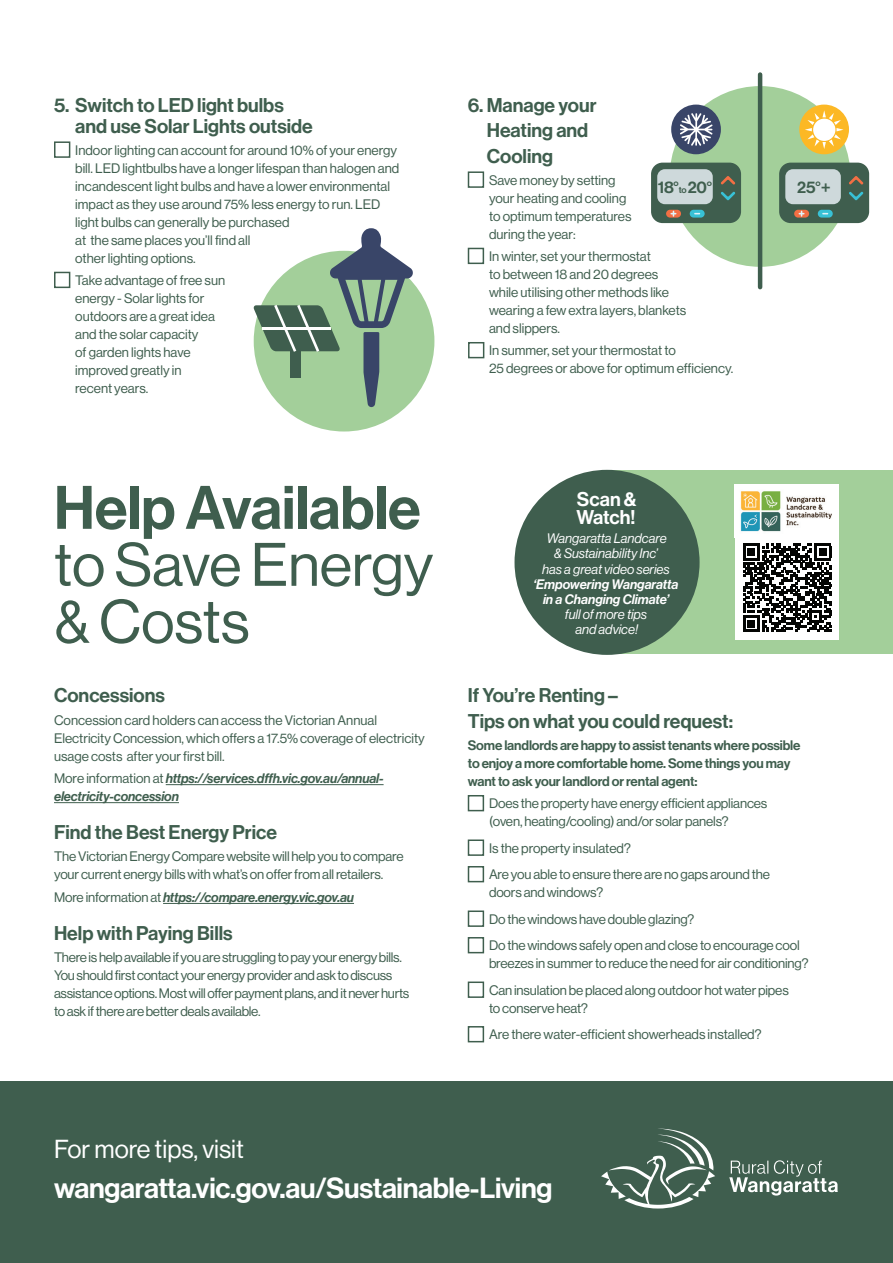
<style>
.page{position:relative;width:893px;height:1263px;background:#fff}
.page>*{position:absolute;margin:0;border:0;box-sizing:border-box;transform-origin:0 0}
.t1{font:60px/57px "N Haas Grotesk DS Pro 55 Rg";color:#3f5e4e}
.t2{font:60px "N Haas Grotesk DS Pro 65 Md";color:#3f5e4e}
.t3{font:28.5px "N Haas Grotesk DS Pro 65 Md";letter-spacing:-.01em;color:#fff}
.t4{font:25.5px "N Haas Grotesk DS Pro 55 Rg";color:#fff}
.t5{font:19.5px/25.5px "N Haas Grotesk DS Pro 65 Md";color:#3f5e4e}
.t6{font:19.5px/18px "N Haas Grotesk DS Pro 65 Md";color:#fff}
.t7{font:16.5px "N Haas Grotesk DS Pro 65 Md";color:#3f5e4e}
.t8{font:13.5px/18px "N Haas Grotesk DS Pro 55 Rg";letter-spacing:-.01em;color:#3f5e4e}
.t9{font:13.5px/18px "N Haas Grotesk DS Pro 66 Md It";letter-spacing:-.01em;color:#3f5e4e}
.t10{font:13.5px/18px "N Haas Grotesk DS Pro 65 Md";letter-spacing:-.01em;color:#3f5e4e}
.t11{font:13.5px/15px "N Haas Grotesk DS Pro 56 It";color:#fff;text-align:center}
.t12{font:13.5px/15px "N Haas Grotesk DS Pro 66 Md It";color:#fff;text-align:center}
.s1{font-size:9px}
.s2{font-family:"N Haas Grotesk DS Pro 55 Rg"}
</style>
<div class="page">
<div style="left:0;top:1081px;width:893px;height:182px;background:#3f5e4e"></div>
<hr style="left:166px;top:784px;width:218px;height:1px;background:#3f5e4e">
<hr style="left:54px;top:802px;width:125px;height:1px;background:#3f5e4e">
<hr style="left:163px;top:903px;width:191px;height:1px;background:#3f5e4e">
<div style="left:468px;top:795px;width:16px;height:16px;border:2px solid #3f5e4e"></div>
<div style="left:468px;top:839px;width:16px;height:17px;border:2px solid #3f5e4e"></div>
<div style="left:468px;top:866px;width:16px;height:16px;border:2px solid #3f5e4e"></div>
<div style="left:468px;top:910px;width:16px;height:17px;border:2px solid #3f5e4e"></div>
<div style="left:468px;top:937px;width:16px;height:16px;border:2px solid #3f5e4e"></div>
<div style="left:468px;top:981px;width:16px;height:17px;border:2px solid #3f5e4e"></div>
<div style="left:468px;top:1026px;width:16px;height:16px;border:2px solid #3f5e4e"></div>
<div style="left:54px;top:141px;width:16px;height:17px;border:2px solid #3f5e4e"></div>
<div style="left:54px;top:272px;width:16px;height:16px;border:2px solid #3f5e4e"></div>
<div style="left:468px;top:171px;width:16px;height:17px;border:2px solid #3f5e4e"></div>
<div style="left:468px;top:248px;width:16px;height:16px;border:2px solid #3f5e4e"></div>
<div style="left:468px;top:342px;width:16px;height:16px;border:2px solid #3f5e4e"></div>
<div style="left:254px;top:251px;width:180px;height:180px;background:#a3cf9a;border-radius:50%"></div>
<svg style="left:253px;top:228px;width:160px;height:179px"></svg>
<div style="left:670px;top:86px;width:180px;height:181px;background:#a3cf9a;border-radius:50%"></div>
<hr style="left:758px;top:75px;width:4px;height:212px;background:#3f5e4e">
<div style="left:671px;top:105px;width:50px;height:49px;background:#394568;border-radius:50%"></div>
<svg style="left:680px;top:113px;width:33px;height:33px"></svg>
<div style="left:799px;top:105px;width:50px;height:49px;background:#fcb825;border-radius:50%"></div>
<svg style="left:805px;top:110px;width:39px;height:39px"></svg>
<div style="left:813px;top:119px;width:22px;height:22px;background:#fff;border-radius:50%"></div>
<div style="left:651px;top:163px;width:90px;height:60px;background:#3f5e4e;border-radius:11px"></div>
<div style="left:657px;top:169px;width:56px;height:35px;background:#ced9db;border-radius:8px"></div>
<svg style="left:721px;top:176px;width:15px;height:8px"></svg>
<svg style="left:721px;top:192px;width:15px;height:8px"></svg>
<div style="left:666px;top:210px;width:15px;height:8px;background:#f36f44;border-radius:4px"></div>
<svg style="left:690px;top:210px;width:15px;height:8px"></svg>
<svg style="left:670px;top:211px;width:6px;height:6px"></svg>
<div style="left:779px;top:163px;width:90px;height:60px;background:#3f5e4e;border-radius:11px"></div>
<div style="left:785px;top:169px;width:56px;height:35px;background:#ced9db;border-radius:8px"></div>
<svg style="left:849px;top:176px;width:15px;height:8px"></svg>
<svg style="left:849px;top:192px;width:15px;height:8px"></svg>
<div style="left:794px;top:210px;width:15px;height:8px;background:#f36f44;border-radius:4px"></div>
<svg style="left:818px;top:210px;width:15px;height:8px"></svg>
<svg style="left:799px;top:211px;width:5px;height:6px"></svg>
<svg style="left:601px;top:1128px;width:114px;height:80px"></svg>
<svg style="left:729px;top:1160px;width:109px;height:35px"></svg>
<div style="left:606px;top:470px;width:287px;height:184px;background:#a3cf9a"></div>
<div style="left:735px;top:536px;width:104px;height:104px;background:#fff"></div>
<svg style="left:743px;top:544px;width:88px;height:88px"></svg>
<div style="left:748px;top:620px;width:7px;height:7px;background:#040503"></div>
<div style="left:514px;top:470px;width:186px;height:185px;background:#3f5e4e;border-radius:50%"></div>
<img style="left:734px;top:485px;width:105px;height:53px">
<h3 class="t5" style="left:75px;top:95px;width:239px;line-height:21px;text-indent:-21px">5. Switch to LED light bulbs and use Solar Lights outside</h3>
<p class="t8" style="left:75px;top:141px;width:326px">Indoor lighting can account for around 10% of your energy bill. LED lightbulbs have a longer lifespan than halogen and incandescent light bulbs and have a lower environmental impact as they use around 75% less energy to run. LED light bulbs can generally be purchased<br>at the same places you’ll find all<br>other lighting options.</p>
<p class="t8" style="left:75px;top:271px;width:151px">Take advantage of free sun energy - Solar lights for outdoors are a great idea and the solar capacity<br>of garden lights have improved greatly in<br>recent years.</p>
<h3 class="t5" style="left:487px;top:92px;width:111px;text-indent:-19px">6. Manage your<br>Heating and<br>Cooling</h3>
<p class="t8" style="left:489px;top:171px;width:144px">Save money by setting your heating and cooling to optimum temperatures during the year:</p>
<p class="t8" style="left:489px;top:247px;width:199px">In winter, set your thermostat<br>to between 18 and 20 degrees while utilising other methods like wearing a few extra layers, blankets and slippers.</p>
<p class="t8" style="left:489px;top:342px;width:246px">In summer, set your thermostat to<br>25 degrees or above for optimum efficiency.</p>
<p class="t7" style="left:658px;top:177px;width:56px">18°<span class="s1">to</span> 20°</p>
<p class="t7" style="left:797px;top:177px;width:35px">25°+</p>
<h1 class="t2" style="left:54px;top:473px;width:368px">Help Available</h1>
<h1 class="t1" style="left:54px;top:537px;width:381px">to Save Energy &amp; Costs</h1>
<h3 class="t5" style="left:54px;top:683px;width:112px">Concessions</h3>
<p class="t8" style="left:54px;top:711px;width:372px">Concession card holders can access the Victorian Annual<br>Electricity Concession, which offers a 17.5% coverage of electricity usage costs after your first bill.</p>
<p class="t9" style="left:54px;top:769px;width:331px"><span class="s2">More information at</span> https://services.dffh.vic.gov.au/annual&shy;electricity-concession</p>
<h3 class="t5" style="left:54px;top:820px;width:225px">Find the Best Energy Price</h3>
<p class="t8" style="left:54px;top:848px;width:351px">The Victorian Energy Compare website will help you to compare your current energy bills with what’s on offer from all retailers.</p>
<p class="t9" style="left:54px;top:888px;width:302px"><span class="s2">More information at</span> https://compare.energy.vic.gov.au</p>
<h3 class="t5" style="left:54px;top:921px;width:180px">Help with Paying Bills</h3>
<p class="t8" style="left:54px;top:948px;width:357px">There is help available if you are struggling to pay your energy bills.<br>You should first contact your energy provider and ask to discuss assistance options. Most will offer payment plans, and it never hurts to ask if there are better deals available.</p>
<h3 class="t6" style="left:576px;top:491px;width:62px">Scan &amp;<br>Watch!</h3>
<p class="t11" style="left:542px;top:531px;width:129px">Wangaratta Landcare &amp; Sustainability Inc’<br>has a great video series</p>
<p class="t12" style="left:534px;top:576px;width:146px">‘Empowering Wangaratta in a Changing Climate’</p>
<p class="t11" style="left:565px;top:606px;width:84px">full of more tips and advice!</p>
<h3 class="t5" style="left:468px;top:683px;width:267px">If You’re Renting –<br>Tips on what you could request:</h3>
<p class="t10" style="left:468px;top:737px;width:334px">Some landlords are happy to assist tenants where possible to enjoy a more comfortable home. Some things you may want to ask your landlord or rental agent:</p>
<p class="t8" style="left:489px;top:795px;width:280px">Does the property have energy efficient appliances (oven, heating/cooling) and/or solar panels?</p>
<p class="t8" style="left:489px;top:835px;width:282px;line-height:26.5px">Is the property insulated?<br>Are you able to ensure there are no gaps around the</p>
<p class="t8" style="left:489px;top:879px;width:312px;line-height:26.5px">doors and windows?<br>Do the windows have double glazing?<br>Do the windows safely open and close to encourage cool</p>
<p class="t8" style="left:489px;top:950px;width:321px;line-height:26.5px">breezes in summer to reduce the need for air conditioning?<br>Can insulation be placed along outdoor hot water pipes</p>
<p class="t8" style="left:489px;top:995px;width:274px;line-height:26.5px">to conserve heat?<br>Are there water-efficient showerheads installed?</p>
<h3 class="t4" style="left:54px;top:1134px;width:191px">For more tips, visit</h3>
<h2 class="t3" style="left:54px;top:1171px;width:500px">wangaratta.vic.gov.au/Sustainable-Living</h2>
</div>
